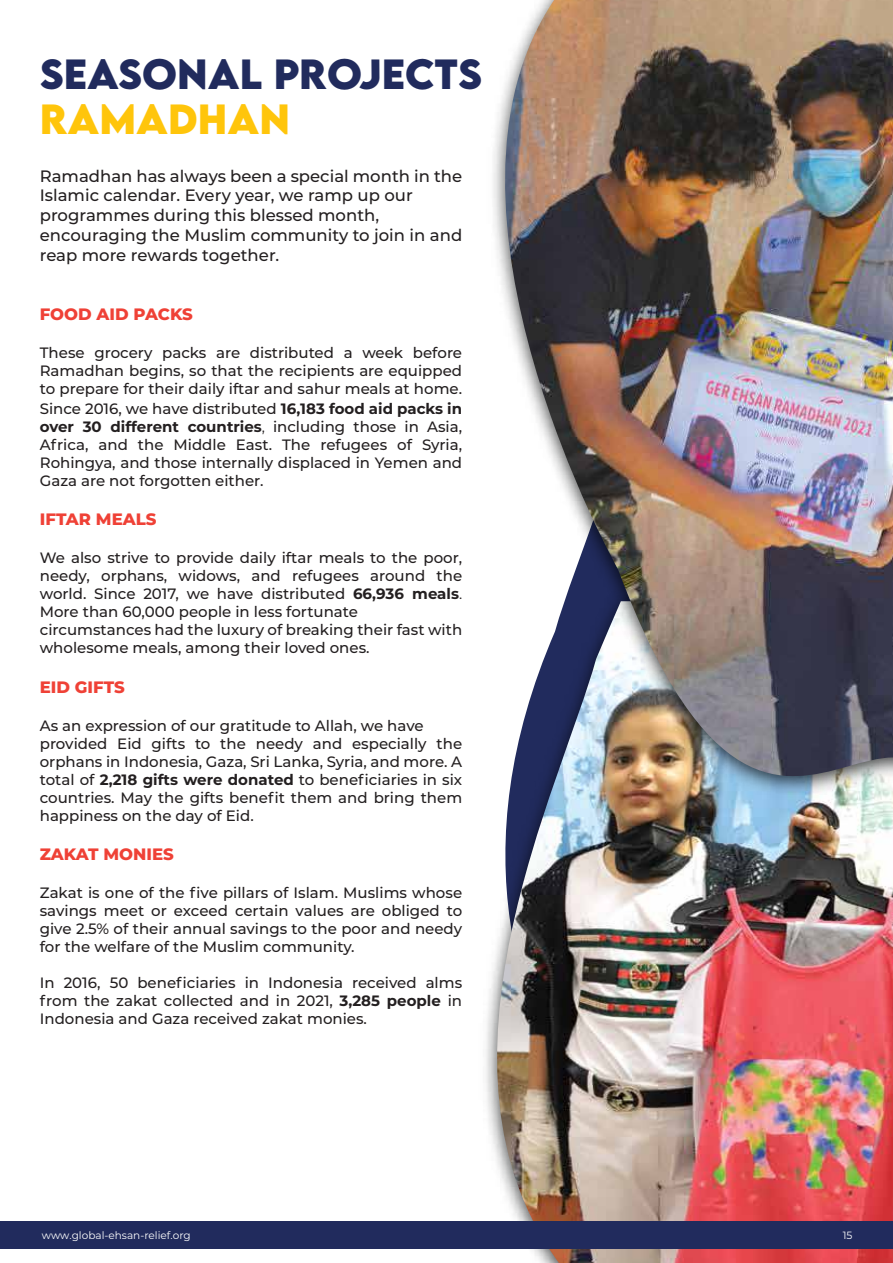
<style>
.page{position:relative;width:893px;height:1263px;background:#fff}
.page>*{position:absolute;margin:0;border:0;box-sizing:border-box;transform-origin:0 0}
.t1{font:700 37.5px "LEMONMILK";color:#212b5d}
.t2{font:700 37.5px "LEMONMILK";color:#ffc50b}
.t3{font:500 16.5px/19.8px "Montserrat";color:#231f20}
.t4{font:800 16.5px "Montserrat";color:#ef4136}
.t5{font:500 15px/18px "Montserrat";color:#231f20;text-align:justify}
.t6{font:10.5px "Montserrat";color:#fff}
.s1{font-weight:700}
.s2{font-weight:400}
</style>
<div class="page">
<img style="left:486px;top:806px;width:407px;height:457px">
<img style="left:493px;top:0;width:400px;height:802px">
<div style="left:0;top:1221px;width:893px;height:28px;background:#212b5d"></div>
<h1 class="t1" style="left:40px;top:49px;width:444px">SEASONAL PROJECTS</h1>
<h1 class="t2" style="left:40px;top:94px;width:252px">RAMADHAN</h1>
<p class="t3" style="left:40px;top:165px;width:424px">Ramadhan has always been a special month in the Islamic calendar. Every year, we ramp up our programmes during this blessed month, encouraging the Muslim community to join in and reap more rewards together.</p>
<p class="t4" style="left:40px;top:302px;width:155px">FOOD AID PACKS</p>
<p class="t5" style="left:40px;top:343px;width:424px">These grocery packs are distributed a week before Ramadhan begins, so that the recipients are equipped to prepare for their daily iftar and sahur meals at home.</p>
<p class="t5" style="left:40px;top:399px;width:424px">Since 2016, we have distributed <span class="s1">16,183 food aid packs in over 30 different countries</span><span class="s2">,</span> including those in Asia, Africa, and the Middle East. The refugees of Syria, Rohingya, and those internally displaced in Yemen and Gaza are not forgotten either.</p>
<p class="t4" style="left:40px;top:507px;width:118px">IFTAR MEALS</p>
<p class="t5" style="left:40px;top:548px;width:424px;text-align:left">We also strive to provide daily iftar meals to the poor, needy, orphans, widows, and refugees around the world. Since 2017, we have distributed <span class="s1">66,936 meals</span><span class="s2">.<br></span>More than 60,000 people in less fortunate circumstances had the luxury of breaking their fast with wholesome meals, among their loved ones.</p>
<p class="t4" style="left:40px;top:675px;width:87px">EID GIFTS</p>
<p class="t5" style="left:40px;top:716px;width:424px;text-align:left">As an expression of our gratitude to Allah, we have provided Eid gifts to the needy and especially the orphans in Indonesia, Gaza, Sri Lanka, Syria, and more. A total of <span class="s1">2,218 gifts were donated</span> to beneficiaries in six countries. May the gifts benefit them and bring them happiness on the day of Eid.</p>
<p class="t4" style="left:40px;top:842px;width:136px">ZAKAT MONIES</p>
<p class="t5" style="left:40px;top:883px;width:424px">Zakat is one of the five pillars of Islam. Muslims whose savings meet or exceed certain values are obliged to give 2.5% of their annual savings to the poor and needy for the welfare of the Muslim community.</p>
<p class="t5" style="left:40px;top:973px;width:424px">In 2016, 50 beneficiaries in Indonesia received alms from the zakat collected and in 2021, <span class="s1">3,285 people</span> in Indonesia and Gaza received zakat monies.</p>
<p class="t6" style="left:42px;top:1228px;width:150px">www.global-ehsan-relief.org</p>
<p class="t6" style="left:843px;top:1228px;width:11px">15</p>
</div>
